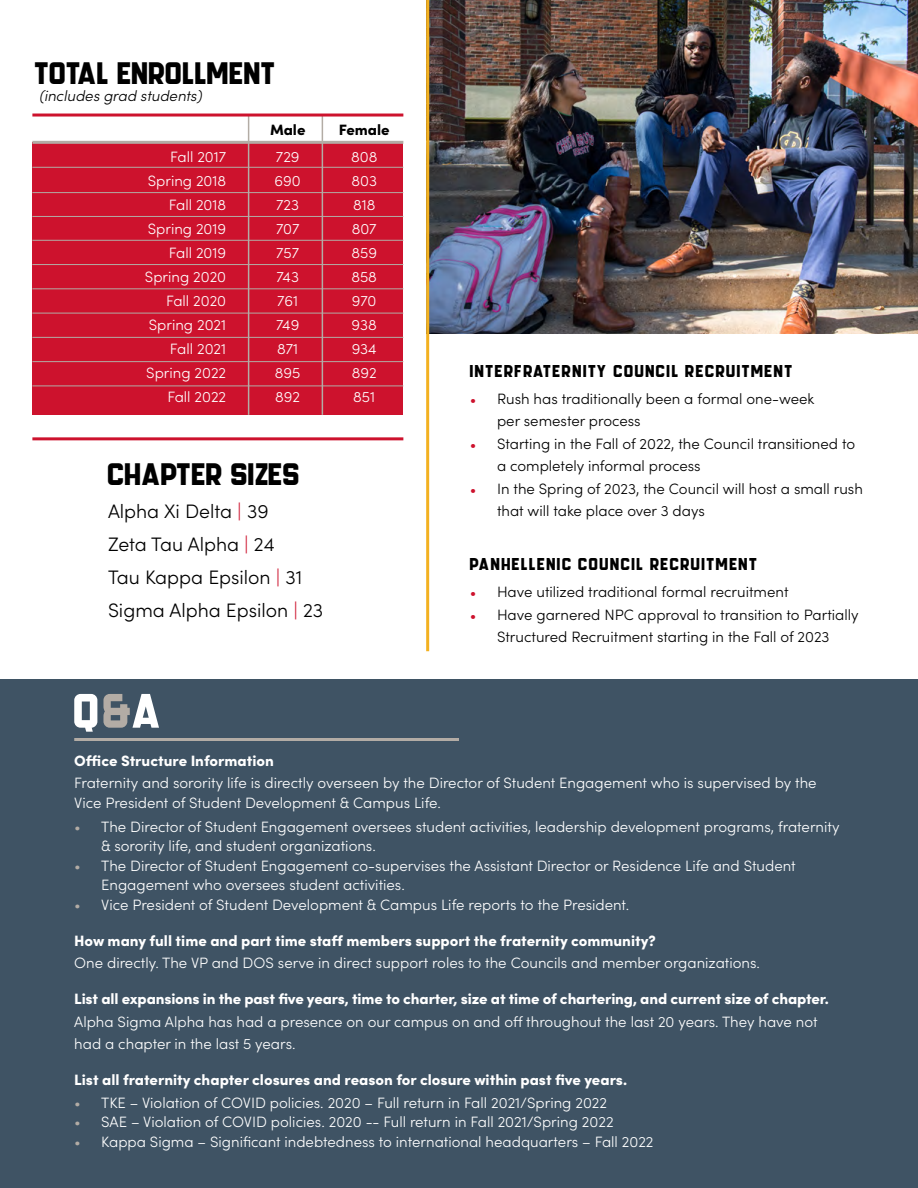
<style>
.page{position:relative;width:918px;height:1188px;background:#fff}
.page>*{position:absolute;margin:0;border:0;box-sizing:border-box;transform-origin:0 0}
.t1{font:67.5px "GROCHES";color:#fff}
.t2{font:43.5px "GROCHES";letter-spacing:-.05em;color:#000}
.t3{font:24px "GROCHES";color:#000}
.t4{font:300 19.5px/33px "Sofia Pro";color:#000}
.t5{font:300 15px/19.5px "Sofia Pro";color:#fff}
.t6{font:300 15px/22.5px "Sofia Pro";color:#000}
.t7{font:900 15px "Sofia Pro";color:#fff}
.t8{font:italic 300 15px "Sofia Pro";color:#000}
.t9{font:900 15px "Sofia Pro";color:#000}
.s1{color:#cd122d}
.s2{font-weight:900;font-size:12.75px;color:#cd122d}
.s3{color:#b3aca5}
</style>
<div class="page">
<div style="left:0;top:679px;width:918px;height:509px;background:#3f5364"></div>
<hr style="left:74px;top:738px;width:385px;height:3px;background:#b3aca5">
<div style="left:32px;top:142px;width:371px;height:273px;background:#cd122d"></div>
<hr style="left:32px;top:141px;width:371px;height:3px;background:#b3aca5">
<hr style="left:32px;top:167px;width:371px;height:1px;background:#b3aca5">
<hr style="left:32px;top:192px;width:371px;height:1px;background:#b3aca5">
<hr style="left:32px;top:216px;width:371px;height:1px;background:#b3aca5">
<hr style="left:32px;top:240px;width:371px;height:1px;background:#b3aca5">
<hr style="left:32px;top:264px;width:371px;height:1px;background:#b3aca5">
<hr style="left:32px;top:288px;width:371px;height:1px;background:#b3aca5">
<hr style="left:32px;top:313px;width:371px;height:1px;background:#b3aca5">
<hr style="left:32px;top:337px;width:371px;height:1px;background:#b3aca5">
<hr style="left:32px;top:361px;width:371px;height:1px;background:#b3aca5">
<hr style="left:32px;top:386px;width:371px;height:1px;background:#b3aca5">
<hr style="left:322px;top:115px;width:1px;height:300px;background:#b3aca5">
<hr style="left:248px;top:115px;width:1px;height:300px;background:#b3aca5">
<hr style="left:32px;top:114px;width:371px;height:3px;background:#cd122d">
<hr style="left:32px;top:437px;width:371px;height:3px;background:#cd122d">
<img style="left:429px;top:0;width:489px;height:334px">
<hr style="left:426px;top:0;width:3px;height:651px;background:#f3b120">
<h2 class="t2" style="left:35px;top:55px;width:245px">Total Enrollment</h2>
<p class="t8" style="left:39px;top:85px;width:164px">(includes grad students)</p>
<p class="t9" style="left:270px;top:118px;width:37px">Male</p>
<p class="t9" style="left:339px;top:118px;width:52px">Female</p>
<p class="t5" style="left:170px;top:146px;width:58px">Fall 2017</p>
<p class="t5" style="left:276px;top:146px;width:25px">729</p>
<p class="t5" style="left:351px;top:146px;width:28px">808</p>
<p class="t5" style="left:148px;top:170px;width:80px">Spring 2018</p>
<p class="t5" style="left:275px;top:170px;width:28px">690</p>
<p class="t5" style="left:351px;top:170px;width:27px">803</p>
<p class="t5" style="left:169px;top:194px;width:59px">Fall 2018</p>
<p class="t5" style="left:276px;top:194px;width:24px">723</p>
<p class="t5" style="left:353px;top:194px;width:24px">818</p>
<p class="t5" style="left:148px;top:218px;width:80px">Spring 2019</p>
<p class="t5" style="left:276px;top:218px;width:25px">707</p>
<p class="t5" style="left:352px;top:218px;width:26px">807</p>
<p class="t5" style="left:169px;top:242px;width:59px">Fall 2019</p>
<p class="t5" style="left:276px;top:242px;width:24px">757</p>
<p class="t5" style="left:351px;top:242px;width:27px">859</p>
<p class="t5" style="left:145px;top:266px;width:83px">Spring 2020</p>
<p class="t5" style="left:276px;top:266px;width:24px">743</p>
<p class="t5" style="left:351px;top:266px;width:27px">858</p>
<p class="t5" style="left:166px;top:290px;width:62px">Fall 2020</p>
<p class="t5" style="left:277px;top:290px;width:22px">761</p>
<p class="t5" style="left:352px;top:290px;width:26px">970</p>
<p class="t5" style="left:149px;top:314px;width:79px">Spring 2021</p>
<p class="t5" style="left:276px;top:314px;width:25px">749</p>
<p class="t5" style="left:352px;top:314px;width:27px">938</p>
<p class="t5" style="left:170px;top:338px;width:58px">Fall 2021</p>
<p class="t5" style="left:277px;top:338px;width:23px">871</p>
<p class="t5" style="left:352px;top:338px;width:27px">934</p>
<p class="t5" style="left:146px;top:362px;width:81px">Spring 2022</p>
<p class="t5" style="left:275px;top:362px;width:27px">895</p>
<p class="t5" style="left:352px;top:362px;width:26px">892</p>
<p class="t5" style="left:167px;top:386px;width:60px">Fall 2022</p>
<p class="t5" style="left:275px;top:386px;width:26px">892</p>
<p class="t5" style="left:353px;top:386px;width:23px">851</p>
<h2 class="t2" style="left:108px;top:456px;width:196px">Chapter sizes</h2>
<h3 class="t4" style="left:108px;top:494px;width:217px">Alpha Xi Delta <span class="s1">|</span> 39<br>Zeta Tau Alpha <span class="s1">|</span> 24<br>Tau Kappa Epsilon <span class="s1">|</span> 31<br>Sigma Alpha Epsilon <span class="s1">|</span> 23</h3>
<h3 class="t3" style="left:470px;top:360px;width:326px">Interfraternity Council Recruitment</h3>
<p class="t6" style="left:497px;top:386px;width:319px;text-indent:-27px"><span class="s2">•</span> Rush has traditionally been a formal one-week per semester process</p>
<p class="t6" style="left:497px;top:431px;width:360px;text-indent:-27px"><span class="s2">•</span> Starting in the Fall of 2022, the Council transitioned to a completely informal process</p>
<p class="t6" style="left:497px;top:476px;width:367px;text-indent:-27px"><span class="s2">•</span> In the Spring of 2023, the Council will host a small rush that will take place over 3 days</p>
<h3 class="t3" style="left:470px;top:554px;width:290px">Panhellenic Council Recruitment</h3>
<p class="t6" style="left:470px;top:580px;width:320px"><span class="s2">•</span> Have utilized traditional formal recruitment</p>
<p class="t6" style="left:470px;top:602px;width:390px;text-align:center"><span class="s2">•</span> Have garnered NPC approval to transition to Partially<br>Structured Recruitment starting in the Fall of 2023</p>
<h1 class="t1" style="left:74px;top:682px;width:93px">Q<span class="s3">&amp;</span>A</h1>
<p class="t7" style="left:74px;top:749px;width:201px">Office Structure Information</p>
<p class="t5" style="left:74px;top:772px;width:744px">Fraternity and sorority life is directly overseen by the Director of Student Engagement who is supervised by the<br>Vice President of Student Development &amp; Campus Life.</p>
<p class="t5" style="left:101px;top:816px;width:740px;text-indent:-27px"><span class="s3">•</span> The Director of Student Engagement oversees student activities, leadership development programs, fraternity &amp; sorority life, and student organizations.</p>
<p class="t5" style="left:101px;top:855px;width:696px;text-indent:-27px"><span class="s3">•</span> The Director of Student Engagement co-supervises the Assistant Director or Residence Life and Student<br>Engagement who oversees student activities.</p>
<p class="t5" style="left:74px;top:894px;width:556px"><span class="s3">•</span> Vice President of Student Development &amp; Campus Life reports to the President.</p>
<p class="t7" style="left:74px;top:929px;width:583px">How many full time and part time staff members support the fraternity community?</p>
<p class="t5" style="left:74px;top:952px;width:687px">One directly. The VP and DOS serve in direct support roles to the Councils and member organizations.</p>
<p class="t7" style="left:74px;top:987px;width:756px">List all expansions in the past five years, time to charter, size at time of chartering, and current size of chapter.</p>
<p class="t5" style="left:74px;top:1009px;width:745px;line-height:22.5px">Alpha Sigma Alpha has had a presence on our campus on and off throughout the last 20 years. They have not had a chapter in the last 5 years.</p>
<p class="t7" style="left:74px;top:1068px;width:554px">List all fraternity chapter closures and reason for closure within past five years.</p>
<p class="t5" style="left:74px;top:1092px;width:534px"><span class="s3">•</span> TKE – Violation of COVID policies. 2020 – Full return in Fall 2021/Spring 2022</p>
<p class="t5" style="left:74px;top:1111px;width:541px"><span class="s3">•</span> SAE – Violation of COVID policies. 2020 -- Full return in Fall 2021/Spring 2022</p>
<p class="t5" style="left:74px;top:1131px;width:581px"><span class="s3">•</span> Kappa Sigma – Significant indebtedness to international headquarters – Fall 2022</p>
</div>
